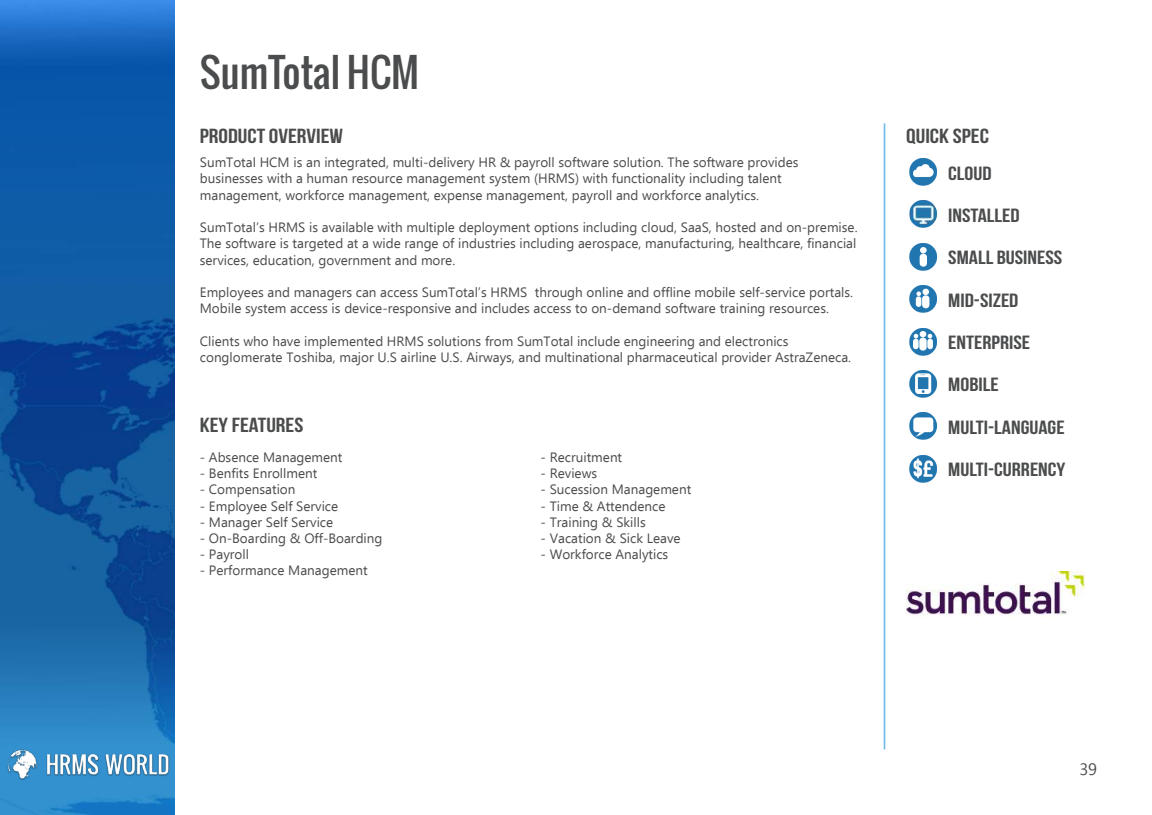
<style>
.page{position:relative;width:1152px;height:815px;background:#fff}
.page>*{position:absolute;margin:0;border:0;box-sizing:border-box;transform-origin:0 0}
.t1{font:39px "Oswald";color:#4b4c4d}
.t2{font:20.4px "Bebas Neue";color:#4b4c4d;scale:1.18 1}
.t3{font:19.2px "Bebas Neue";color:#4b4c4d;scale:1.18 1}
.t4{font:16.5px "Ebrima";color:#4b4c4d}
.t5{font:13.5px/16.2px "Ebrima";color:#4b4c4d}
</style>
<div class="page">
<img style="left:0;top:0;width:174px;height:815px">
<img style="left:7px;top:749px;width:162px;height:31px">
<hr style="left:884px;top:123px;width:1px;height:626px;background:#74bce8">
<img style="left:909px;top:158px;width:28px;height:28px">
<img style="left:909px;top:243px;width:28px;height:28px">
<img style="left:909px;top:200px;width:29px;height:28px">
<img style="left:909px;top:285px;width:28px;height:28px">
<img style="left:909px;top:328px;width:28px;height:28px">
<img style="left:909px;top:370px;width:28px;height:28px">
<img style="left:906px;top:572px;width:179px;height:43px">
<img style="left:909px;top:455px;width:28px;height:28px">
<img style="left:909px;top:412px;width:28px;height:28px">
<h1 class="t1" style="left:200px;top:43px;width:221px">SumTotal HCM</h1>
<h2 class="t2" style="left:200px;top:124px;width:123px">PRODUCT OVERVIEW</h2>
<p class="t5" style="left:200px;top:155px;width:600px">SumTotal HCM is an integrated, multi-delivery HR &amp; payroll software solution. The software provides businesses with a human resource management system (HRMS) with functionality including talent management, workforce management, expense management, payroll and workforce analytics.</p>
<p class="t5" style="left:200px;top:220px;width:659px;text-align:justify">SumTotal’s HRMS is available with multiple deployment options including cloud, SaaS, hosted and on-premise.<br>The software is targeted at a wide range of industries including aerospace, manufacturing, healthcare, financial services, education, government and more.</p>
<p class="t5" style="left:200px;top:285px;width:655px">Employees and managers can access SumTotal’s HRMS through online and offline mobile self-service portals.<br>Mobile system access is device-responsive and includes access to on-demand software training resources.</p>
<p class="t5" style="left:200px;top:333px;width:653px">Clients who have implemented HRMS solutions from SumTotal include engineering and electronics conglomerate Toshiba, major U.S airline U.S. Airways, and multinational pharmaceutical provider AstraZeneca.</p>
<h2 class="t2" style="left:200px;top:414px;width:89px">KEY FEATURES</h2>
<p class="t5" style="left:200px;top:450px;width:144px">- Absence Management</p>
<p class="t5" style="left:200px;top:466px;width:119px">- Benfits Enrollment</p>
<p class="t5" style="left:200px;top:482px;width:97px">- Compensation</p>
<p class="t5" style="left:200px;top:498px;width:140px">- Employee Self Service</p>
<p class="t5" style="left:200px;top:515px;width:135px">- Manager Self Service</p>
<p class="t5" style="left:200px;top:531px;width:184px">- On-Boarding &amp; Off-Boarding</p>
<p class="t5" style="left:200px;top:547px;width:51px">- Payroll</p>
<p class="t5" style="left:200px;top:563px;width:169px">- Performance Management</p>
<p class="t5" style="left:541px;top:450px;width:83px">- Recruitment</p>
<p class="t5" style="left:541px;top:466px;width:58px">- Reviews</p>
<p class="t5" style="left:541px;top:482px;width:152px">- Sucession Management</p>
<p class="t5" style="left:541px;top:498px;width:126px">- Time &amp; Attendence</p>
<p class="t5" style="left:541px;top:515px;width:107px">- Training &amp; Skills</p>
<p class="t5" style="left:541px;top:531px;width:141px">- Vacation &amp; Sick Leave</p>
<p class="t5" style="left:541px;top:547px;width:129px">- Workforce Analytics</p>
<h2 class="t2" style="left:906px;top:124px;width:72px">QUICK SPEC</h2>
<h3 class="t3" style="left:948px;top:162px;width:38px">CLOUD</h3>
<h3 class="t3" style="left:948px;top:205px;width:62px">INSTALLED</h3>
<h3 class="t3" style="left:948px;top:247px;width:98px">SMALL BUSINESS</h3>
<h3 class="t3" style="left:948px;top:289px;width:61px">MID-SIZED</h3>
<h3 class="t3" style="left:948px;top:332px;width:71px">ENTERPRISE</h3>
<h3 class="t3" style="left:948px;top:374px;width:44px">MOBILE</h3>
<h3 class="t3" style="left:948px;top:416px;width:100px">MULTI-LANGUAGE</h3>
<h3 class="t3" style="left:948px;top:459px;width:101px">MULTI-CURRENCY</h3>
<p class="t4" style="left:1079px;top:757px;width:19px">39</p>
</div>
